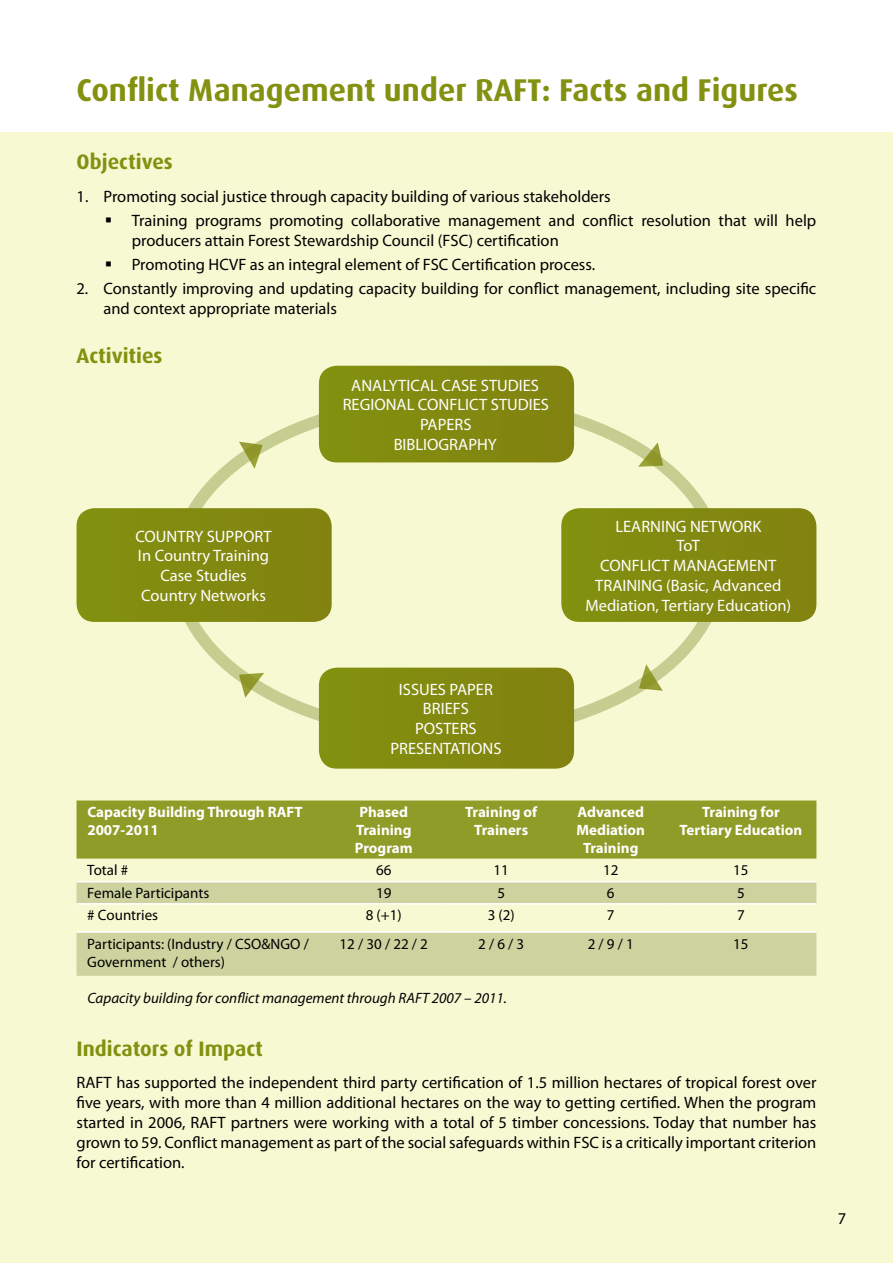
<style>
.page{position:relative;width:893px;height:1263px;background:#fff}
.page>*{position:absolute;margin:0;border:0;box-sizing:border-box;transform-origin:0 0}
.t1{font:700 31.5px "Dax";color:#82910f}
.t2{font:700 21px "Dax";color:#82910f}
.t3{font:16.5px/19.8px "Myriad Pro";color:#000}
.t4{font:16.5px/19.8px "Myriad Pro";color:#fff;text-align:center}
.t5{font:15px/18px "Myriad Pro";color:#000}
.t6{font:700 15px/18px "Myriad Pro";color:#fff;text-align:center}
.t7{font:italic 15px "Myriad Pro";color:#000}
</style>
<div class="page">
<div style="left:0;top:132px;width:893px;height:1131px;background:#f7f9d3"></div>
<div style="left:77px;top:800px;width:739px;height:58px;background:#8f9c27"></div>
<svg style="left:77px;top:882px;width:739px;height:94px;fill:#cdd39f"></svg>
<hr style="left:77px;top:881px;width:244px;height:1px;background:#fff">
<hr style="left:321px;top:881px;width:125px;height:1px;background:#fff">
<hr style="left:446px;top:881px;width:110px;height:1px;background:#fff">
<hr style="left:556px;top:881px;width:109px;height:1px;background:#fff">
<hr style="left:665px;top:881px;width:151px;height:1px;background:#fff">
<hr style="left:77px;top:903px;width:244px;height:1px;background:#fff">
<hr style="left:321px;top:903px;width:125px;height:1px;background:#fff">
<hr style="left:446px;top:903px;width:110px;height:1px;background:#fff">
<hr style="left:556px;top:903px;width:109px;height:1px;background:#fff">
<hr style="left:665px;top:903px;width:151px;height:1px;background:#fff">
<hr style="left:77px;top:931px;width:244px;height:2px;background:#fff">
<hr style="left:321px;top:931px;width:125px;height:2px;background:#fff">
<hr style="left:446px;top:931px;width:110px;height:2px;background:#fff">
<hr style="left:556px;top:931px;width:109px;height:2px;background:#fff">
<hr style="left:665px;top:931px;width:151px;height:2px;background:#fff">
<svg style="left:638px;top:442px;width:25px;height:25px"></svg>
<svg style="left:639px;top:664px;width:24px;height:27px"></svg>
<svg style="left:239px;top:673px;width:25px;height:25px"></svg>
<svg style="left:239px;top:442px;width:24px;height:27px"></svg>
<div style="left:319px;top:366px;width:255px;height:96px;background:#828a0f"></div>
<div style="left:77px;top:508px;width:255px;height:114px;background:#828a10"></div>
<div style="left:561px;top:508px;width:255px;height:114px;background:#828a10"></div>
<div style="left:319px;top:668px;width:255px;height:101px;background:#828a0f"></div>
<h1 class="t1" style="left:77px;top:72px;width:723px">Conflict Management under RAFT: Facts and Figures</h1>
<p class="t2" style="left:77px;top:150px;width:98px">Objectives</p>
<p class="t3" style="left:132px;top:184px;width:686px;line-height:24px;text-indent:-55px">1. Promoting social justice through capacity building of various stakeholders<br>Training programs promoting collaborative management and conflict resolution that will help</p>
<p class="t3" style="left:132px;top:228px;width:465px;line-height:24px">producers attain Forest Stewardship Council (FSC) certification<br>Promoting HCVF as an integral element of FSC Certification process.</p>
<p class="t3" style="left:103px;top:278px;width:714px;text-indent:-27px">2. Constantly improving and updating capacity building for conflict management, including site specific and context appropriate materials</p>
<p class="t2" style="left:77px;top:344px;width:88px">Activities</p>
<p class="t4" style="left:343px;top:375px;width:208px">ANALYTICAL CASE STUDIES<br>REGIONAL CONFLICT STUDIES<br>PAPERS<br>BIBLIOGRAPHY</p>
<p class="t4" style="left:135px;top:526px;width:138px">COUNTRY SUPPORT<br>In Country Training<br>Case Studies<br>Country Networks</p>
<p class="t4" style="left:585px;top:516px;width:207px">LEARNING NETWORK<br>ToT<br>CONFLICT MANAGEMENT<br>TRAINING (Basic, Advanced<br>Mediation, Tertiary Education)</p>
<p class="t4" style="left:390px;top:679px;width:113px">ISSUES PAPER<br>BRIEFS<br>POSTERS<br>PRESENTATIONS</p>
<p class="t6" style="left:87px;top:803px;width:217px;text-align:left">Capacity Building Through RAFT<br>2007-2011</p>
<p class="t6" style="left:355px;top:803px;width:59px">Phased<br>Training<br>Program</p>
<p class="t6" style="left:465px;top:803px;width:74px">Training of<br>Trainers</p>
<p class="t6" style="left:576px;top:803px;width:70px">Advanced<br>Mediation<br>Training</p>
<p class="t6" style="left:680px;top:803px;width:124px">Training for<br>Tertiary Education</p>
<p class="t5" style="left:87px;top:861px;width:42px">Total #</p>
<p class="t5" style="left:376px;top:861px;width:17px">66</p>
<p class="t5" style="left:493px;top:861px;width:17px">11</p>
<p class="t5" style="left:603px;top:861px;width:17px">12</p>
<p class="t5" style="left:733px;top:861px;width:17px">15</p>
<p class="t5" style="left:87px;top:884px;width:124px">Female Participants</p>
<p class="t5" style="left:376px;top:884px;width:17px">19</p>
<p class="t5" style="left:497px;top:884px;width:9px">5</p>
<p class="t5" style="left:607px;top:884px;width:9px">6</p>
<p class="t5" style="left:737px;top:884px;width:9px">5</p>
<p class="t5" style="left:87px;top:906px;width:72px"># Countries</p>
<p class="t5" style="left:366px;top:906px;width:38px">8 (+1)</p>
<p class="t5" style="left:488px;top:906px;width:29px">3 (2)</p>
<p class="t5" style="left:607px;top:906px;width:9px">7</p>
<p class="t5" style="left:737px;top:906px;width:9px">7</p>
<p class="t5" style="left:87px;top:934px;width:223px">Participants: (Industry / CSO&amp;NGO /<br>Government / others)</p>
<p class="t5" style="left:340px;top:934px;width:90px">12 / 30 / 22 / 2</p>
<p class="t5" style="left:478px;top:934px;width:48px">2 / 6 / 3</p>
<p class="t5" style="left:588px;top:934px;width:48px">2 / 9 / 1</p>
<p class="t5" style="left:733px;top:934px;width:17px">15</p>
<p class="t7" style="left:87px;top:989px;width:421px">Capacity building for conflict management through RAFT 2007 – 2011.</p>
<p class="t2" style="left:77px;top:1037px;width:188px">Indicators of Impact</p>
<p class="t3" style="left:77px;top:1073px;width:741px;text-align:justify">RAFT has supported the independent third party certification of 1.5 million hectares of tropical forest over five years, with more than 4 million additional hectares on the way to getting certified. When the program started in 2006, RAFT partners were working with a total of 5 timber concessions. Today that number has grown to 59. Conflict management as part of the social safeguards within FSC is a critically important criterion for certification.</p>
<p class="t3" style="left:838px;top:1208px;width:10px">7</p>
</div>
